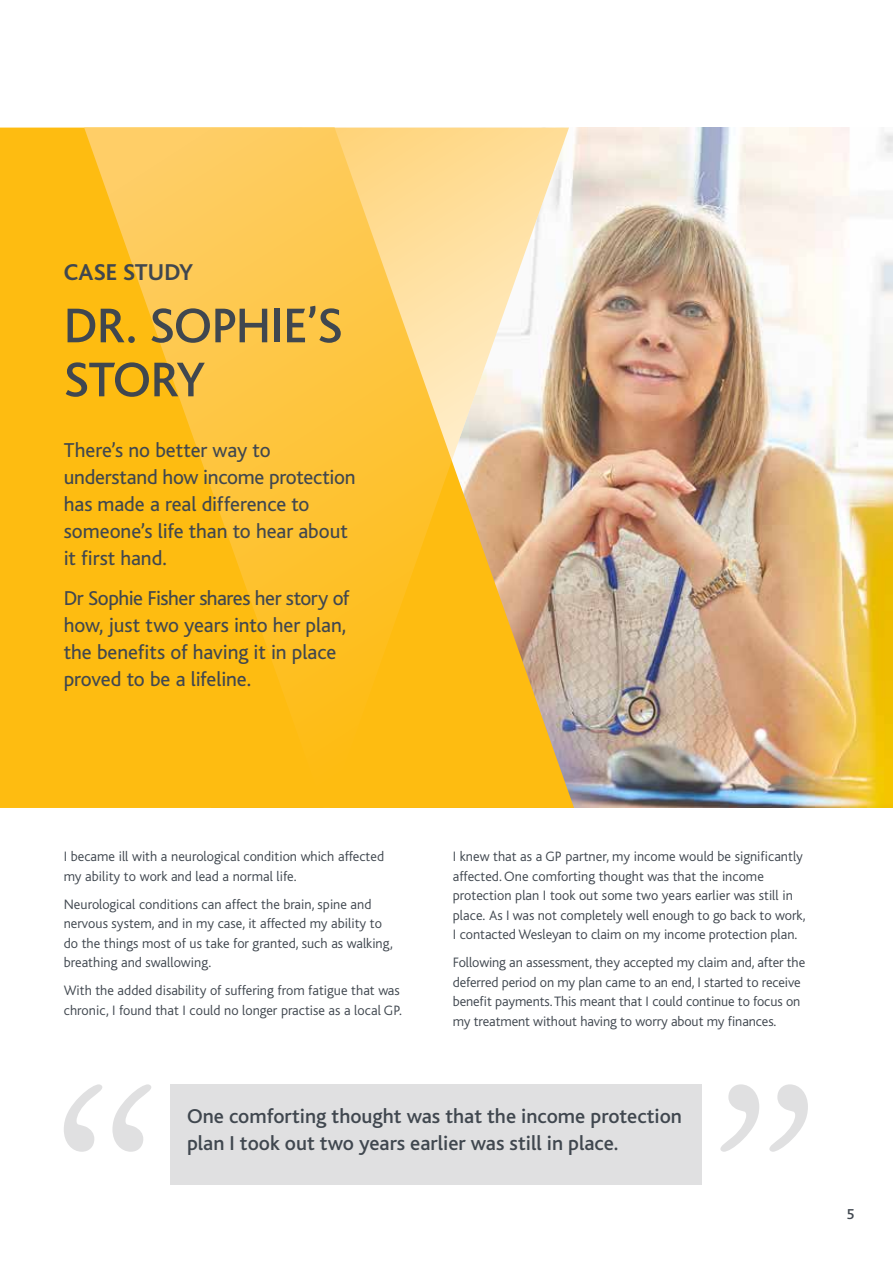
<style>
.page{position:relative;width:893px;height:1263px;background:#fff}
.page>*{position:absolute;margin:0;border:0;box-sizing:border-box;transform-origin:0 0}
.t1{font:500 51px/54px "Bliss";letter-spacing:-.01em;color:#40474f}
.t2{font:700 24px "Bliss";letter-spacing:.005em;color:#40474f}
.t3{font:21px/27px "Bliss";letter-spacing:-.01em;color:#40474f}
.t4{font:500 21px/27px "Bliss";color:#40474f}
.t5{font:500 15px "Bliss";color:#40474f}
.t6{font:300 14.25px/19.5px "Bliss";color:#40474f}
</style>
<div class="page">
<img style="left:574px;top:128px;width:319px;height:680px">
<div style="left:0;top:128px;width:574px;height:680px;background:#febc11"></div>
<svg style="left:84px;top:128px;width:485px;height:680px;background:#fac547"></svg>
<svg style="left:64px;top:1084px;width:87px;height:68px"></svg>
<svg style="left:720px;top:1084px;width:88px;height:68px"></svg>
<div style="left:170px;top:1084px;width:532px;height:100px;background:#e0e0e1"></div>
<h2 class="t2" style="left:64px;top:259px;width:131px">CASE STUDY</h2>
<h1 class="t1" style="left:64px;top:300px;width:280px">DR. SOPHIE’S<br>STORY</h1>
<h3 class="t3" style="left:64px;top:437px;width:293px">There’s no better way to understand how income protection has made a real difference to someone’s life than to hear about it first hand.</h3>
<h3 class="t3" style="left:64px;top:585px;width:287px">Dr Sophie Fisher shares her story of how, just two years into her plan, the benefits of having it in place proved to be a lifeline.</h3>
<p class="t6" style="left:64px;top:847px;width:322px">I became ill with a neurological condition which affected my ability to work and lead a normal life.</p>
<p class="t6" style="left:64px;top:895px;width:331px">Neurological conditions can affect the brain, spine and nervous system, and in my case, it affected my ability to do the things most of us take for granted, such as walking, breathing and swallowing.</p>
<p class="t6" style="left:64px;top:981px;width:340px">With the added disability of suffering from fatigue that was chronic, I found that I could no longer practise as a local GP.</p>
<p class="t6" style="left:453px;top:847px;width:354px">I knew that as a GP partner, my income would be significantly affected. One comforting thought was that the income protection plan I took out some two years earlier was still in place. As I was not completely well enough to go back to work, I contacted Wesleyan to claim on my income protection plan.</p>
<p class="t6" style="left:453px;top:953px;width:354px">Following an assessment, they accepted my claim and, after the deferred period on my plan came to an end, I started to receive benefit payments. This meant that I could continue to focus on my treatment without having to worry about my finances.</p>
<h3 class="t4" style="left:187px;top:1103px;width:496px">One comforting thought was that the income protection plan I took out two years earlier was still in place.</h3>
<p class="t5" style="left:846px;top:1206px;width:9px">5</p>
</div>
